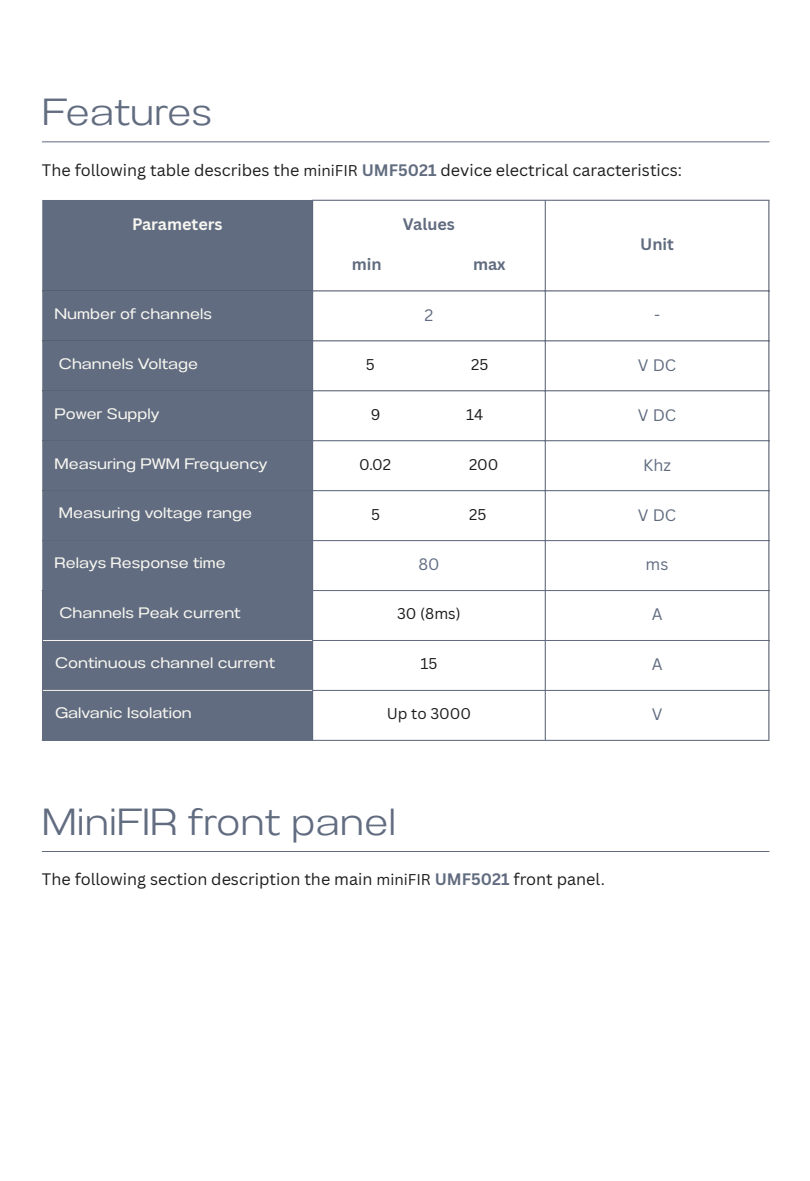
<style>
.page{position:relative;width:810px;height:1181px;background:#fff}
.page>*{position:absolute;margin:0;border:0;box-sizing:border-box;transform-origin:0 0}
.t1{font:37.65px "Anantason Light Wd 150";color:#616c80}
.t2{font:16.2px "Canva Sans";color:#1d1c1d}
.t3{font:16.2px "Canva Sans";color:#616c80}
.t4{font:700 16.2px "Canva Sans";color:#616c80}
.t5{font:700 16.2px "Canva Sans";color:#f7f6f0}
.t6{font:15.15px "Anantason Wd 150";color:#f7f6f0}
.t7{font:15.15px "Canva Sans";color:#1d1c1d}
.s1{font-size:15.15px}
.s2{font-weight:700;color:#616c80}
</style>
<div class="page">
<hr style="left:42px;top:141px;width:727px;height:1px;background:#616c80">
<div style="left:42px;top:200px;width:270px;height:539px;background:#616c80"></div>
<hr style="left:42px;top:591px;width:1px;height:148px;background:#616c80">
<hr style="left:312px;top:201px;width:1px;height:538px;background:#616c80">
<hr style="left:545px;top:201px;width:1px;height:538px;background:#616c80">
<hr style="left:768px;top:201px;width:1px;height:538px;background:#616c80">
<hr style="left:312px;top:200px;width:457px;height:1px;background:#616c80">
<hr style="left:43px;top:290px;width:726px;height:1px;background:#616c80">
<hr style="left:43px;top:340px;width:726px;height:1px;background:#616c80">
<hr style="left:43px;top:390px;width:726px;height:1px;background:#616c80">
<hr style="left:43px;top:440px;width:726px;height:1px;background:#616c80">
<hr style="left:43px;top:490px;width:726px;height:1px;background:#616c80">
<hr style="left:43px;top:540px;width:726px;height:1px;background:#616c80">
<hr style="left:42px;top:590px;width:727px;height:1px;background:#616c80">
<hr style="left:312px;top:640px;width:457px;height:1px;background:#616c80">
<hr style="left:312px;top:690px;width:457px;height:1px;background:#616c80">
<hr style="left:42px;top:739px;width:727px;height:1px;background:#616c80">
<hr style="left:43px;top:640px;width:269px;height:1px;background:#f7f6f0">
<hr style="left:43px;top:690px;width:269px;height:1px;background:#f7f6f0">
<hr style="left:42px;top:851px;width:727px;height:1px;background:#616c80">
<p class="t1" style="left:42px;top:90px;width:172px">Features</p>
<p class="t2" style="left:42px;top:159px;width:642px">The following table describes the <span class="s1">miniFIR</span> <span class="s2">UMF5021</span> device electrical caracteristics:</p>
<p class="t5" style="left:132px;top:212px;width:92px">Parameters</p>
<p class="t4" style="left:403px;top:213px;width:53px">Values</p>
<p class="t4" style="left:352px;top:253px;width:31px">min</p>
<p class="t4" style="left:473px;top:253px;width:34px">max</p>
<p class="t4" style="left:640px;top:233px;width:35px">Unit</p>
<p class="t6" style="left:55px;top:305px;width:159px">Number of channels</p>
<p class="t3" style="left:425px;top:303px;width:10px">2</p>
<p class="t3" style="left:654px;top:303px;width:8px">-</p>
<p class="t6" style="left:59px;top:354px;width:141px">Channels Voltage</p>
<p class="t7" style="left:366px;top:353px;width:10px">5</p>
<p class="t7" style="left:471px;top:353px;width:19px">25</p>
<p class="t3" style="left:638px;top:353px;width:40px">V DC</p>
<p class="t6" style="left:55px;top:404px;width:106px">Power Supply</p>
<p class="t7" style="left:371px;top:403px;width:11px">9</p>
<p class="t7" style="left:466px;top:403px;width:19px">14</p>
<p class="t3" style="left:638px;top:403px;width:40px">V DC</p>
<p class="t6" style="left:55px;top:454px;width:214px">Measuring PWM Frequency</p>
<p class="t7" style="left:359px;top:453px;width:33px">0.02</p>
<p class="t7" style="left:469px;top:453px;width:31px">200</p>
<p class="t3" style="left:643px;top:453px;width:29px">Khz</p>
<p class="t6" style="left:59px;top:504px;width:195px">Measuring voltage range</p>
<p class="t7" style="left:371px;top:503px;width:10px">5</p>
<p class="t7" style="left:469px;top:503px;width:19px">25</p>
<p class="t3" style="left:638px;top:503px;width:40px">V DC</p>
<p class="t6" style="left:55px;top:554px;width:173px">Relays Response time</p>
<p class="t3" style="left:418px;top:553px;width:23px">80</p>
<p class="t3" style="left:646px;top:553px;width:24px">ms</p>
<p class="t6" style="left:59px;top:604px;width:183px">Channels Peak current</p>
<p class="t7" style="left:397px;top:603px;width:65px">30 (8ms)</p>
<p class="t3" style="left:652px;top:603px;width:12px">A</p>
<p class="t6" style="left:55px;top:654px;width:221px">Continuous channel current</p>
<p class="t7" style="left:420px;top:653px;width:19px">15</p>
<p class="t3" style="left:652px;top:653px;width:12px">A</p>
<p class="t6" style="left:55px;top:704px;width:138px">Galvanic Isolation</p>
<p class="t7" style="left:387px;top:703px;width:86px">Up to 3000</p>
<p class="t3" style="left:652px;top:703px;width:12px">V</p>
<p class="t1" style="left:42px;top:799px;width:356px">MiniFIR front panel</p>
<p class="t2" style="left:42px;top:867px;width:564px">The following section description the main <span class="s1">miniFIR</span> <span class="s2">UMF5021</span> front panel.</p>
</div>
